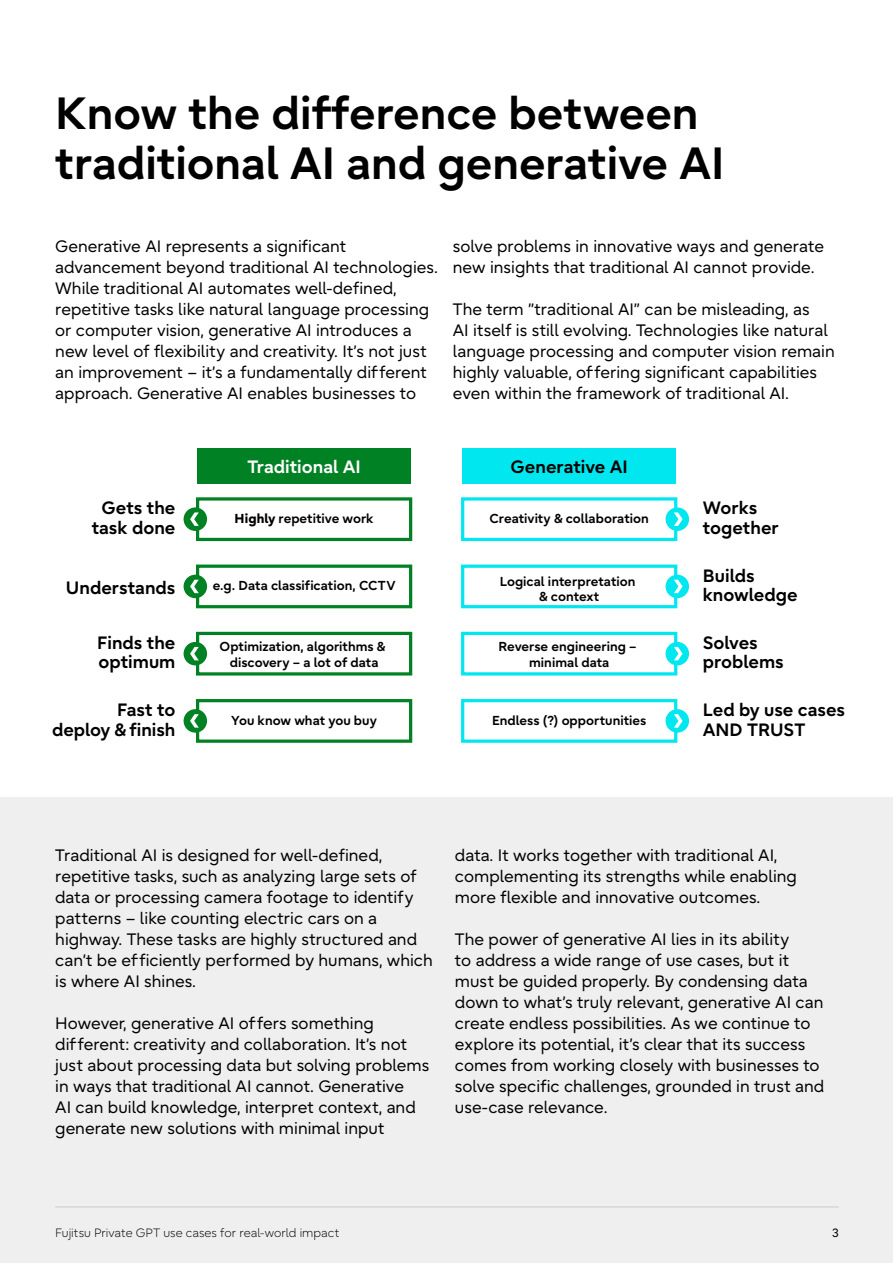
<style>
.page{position:relative;width:893px;height:1263px;background:#fff}
.page>*{position:absolute;margin:0;border:0;box-sizing:border-box;transform-origin:0 0}
.t1{font:700 45px/49.5px "Fujitsu Infinity Pro";color:#000}
.t2{font:700 17.85px/19.5px "Fujitsu Infinity Pro";color:#000}
.t3{font:700 17.85px "Fujitsu Infinity Pro";color:#fff}
.t4{font:16.5px/21px "Fujitsu Infinity Pro";color:#000}
.t5{font:700 12.9px/15.5px "Fujitsu Infinity Pro";color:#000;text-align:center}
.t6{font:300 12px "Fujitsu Infinity Pro";color:#000}
.t7{font:12px "Fujitsu Infinity Pro";color:#000}
.s1{font-weight:800}
</style>
<div class="page">
<div style="left:0;top:797px;width:893px;height:466px;background:#efefef"></div>
<div style="left:198px;top:448px;width:213px;height:36px;background:#008224"></div>
<div style="left:463px;top:448px;width:213px;height:36px;background:#00e7ef"></div>
<div style="left:196px;top:497px;width:216px;height:44px;border:3px solid #008224"></div>
<div style="left:461px;top:497px;width:216px;height:44px;border:3px solid #00e7ef"></div>
<div style="left:184px;top:507px;width:23px;height:24px;background:#008224;border-radius:50%"></div>
<svg style="left:190px;top:512px;width:9px;height:14px"></svg>
<div style="left:666px;top:507px;width:23px;height:24px;background:#00e7ef;border-radius:50%"></div>
<svg style="left:674px;top:512px;width:9px;height:14px"></svg>
<div style="left:196px;top:564px;width:216px;height:44px;border:3px solid #008224"></div>
<div style="left:461px;top:564px;width:216px;height:44px;border:3px solid #00e7ef"></div>
<div style="left:184px;top:575px;width:23px;height:23px;background:#008224;border-radius:50%"></div>
<svg style="left:190px;top:580px;width:9px;height:13px"></svg>
<div style="left:666px;top:575px;width:23px;height:23px;background:#00e7ef;border-radius:50%"></div>
<svg style="left:674px;top:580px;width:9px;height:13px"></svg>
<div style="left:196px;top:632px;width:216px;height:43px;border:3px solid #008224"></div>
<div style="left:461px;top:632px;width:216px;height:43px;border:3px solid #00e7ef"></div>
<div style="left:184px;top:642px;width:23px;height:23px;background:#008224;border-radius:50%"></div>
<svg style="left:190px;top:647px;width:9px;height:13px"></svg>
<div style="left:666px;top:642px;width:23px;height:23px;background:#00e7ef;border-radius:50%"></div>
<svg style="left:674px;top:647px;width:9px;height:13px"></svg>
<div style="left:196px;top:699px;width:216px;height:44px;border:3px solid #008224"></div>
<div style="left:461px;top:699px;width:216px;height:44px;border:3px solid #00e7ef"></div>
<div style="left:184px;top:709px;width:23px;height:24px;background:#008224;border-radius:50%"></div>
<svg style="left:190px;top:714px;width:9px;height:14px"></svg>
<div style="left:666px;top:709px;width:23px;height:24px;background:#00e7ef;border-radius:50%"></div>
<svg style="left:674px;top:714px;width:9px;height:14px"></svg>
<hr style="left:55px;top:1206px;width:784px;height:2px;background:#6d6e70">
<h1 class="t1" style="left:55px;top:88px;width:671px">Know the difference between traditional AI and generative AI</h1>
<p class="t4" style="left:55px;top:236px;width:384px">Generative AI represents a significant advancement beyond traditional AI technologies.<br>While traditional AI automates well-defined, repetitive tasks like natural language processing or computer vision, generative AI introduces a new level of flexibility and creativity. It’s not just an improvement – it’s a fundamentally dif ferent approach. Generative AI enables businesses to</p>
<p class="t4" style="left:453px;top:236px;width:373px">solve problems in innovative ways and generate new insights that traditional AI cannot provide.</p>
<p class="t4" style="left:453px;top:299px;width:383px">The term ”traditional AI” can be misleading, as<br>AI itself is still evolving. Technologies like natural language processing and computer vision remain highly valuable, of fering significant capabilities even within the framework of traditional AI.</p>
<p class="t3" style="left:247px;top:454px;width:115px">Traditional AI</p>
<p class="t2" style="left:511px;top:456px;width:119px">Generative AI</p>
<p class="t2" style="left:92px;top:498px;width:85px;text-align:center">Gets the task done</p>
<p class="t2" style="left:703px;top:498px;width:77px">Works together</p>
<p class="t5" style="left:235px;top:511px;width:140px"><span class="s1">Highly</span> repetitive work</p>
<p class="t5" style="left:490px;top:511px;width:161px">Creativity &amp; collaboration</p>
<p class="t2" style="left:66px;top:578px;width:111px">Understands</p>
<p class="t5" style="left:213px;top:578px;width:184px">e.g. Data classification, CCTV</p>
<p class="t5" style="left:500px;top:573px;width:137px">Logical interpretation &amp; context</p>
<p class="t2" style="left:703px;top:565px;width:96px">Builds knowledge</p>
<p class="t2" style="left:97px;top:633px;width:80px">Finds the optimum</p>
<p class="t2" style="left:703px;top:633px;width:82px">Solves problems</p>
<p class="t5" style="left:219px;top:639px;width:168px">Optimization, algorithms &amp; discovery – a lot of data</p>
<p class="t5" style="left:498px;top:639px;width:140px">Reverse engineering – minimal data</p>
<p class="t2" style="left:52px;top:700px;width:125px;text-align:right">Fast to<br>deploy &amp; finish</p>
<p class="t2" style="left:703px;top:700px;width:144px">Led by use cases<br>AND TRUST</p>
<p class="t5" style="left:231px;top:712px;width:147px">You know what you buy</p>
<p class="t5" style="left:492px;top:712px;width:156px">Endless (?) opportunities</p>
<p class="t4" style="left:55px;top:845px;width:379px">Traditional AI is designed for well-defined, repetitive tasks, such as analyzing large sets of data or processing camera footage to identify patterns – like counting electric cars on a highway. These tasks are highly structured and can’t be ef ficiently performed by humans, which is where AI shines.</p>
<p class="t4" style="left:55px;top:1013px;width:375px">However, generative AI of fers something<br>dif ferent: creativity and collaboration. It’s not just about processing data but solving problems in ways that traditional AI cannot. Generative<br>AI can build knowledge, interpret context, and generate new solutions with minimal input</p>
<p class="t4" style="left:455px;top:845px;width:344px">data. It works together with traditional AI, complementing its strengths while enabling more flexible and innovative outcomes.</p>
<p class="t4" style="left:455px;top:929px;width:371px">The power of generative AI lies in its ability<br>to address a wide range of use cases, but it must be guided properly. By condensing data down to what’s truly relevant, generative AI can create endless possibilities. As we continue to explore its potential, it’s clear that its success comes from working closely with businesses to solve specific challenges, grounded in trust and use-case relevance.</p>
<p class="t6" style="left:55px;top:1226px;width:286px">Fujitsu Private GPT use cases for real-world impact</p>
<p class="t7" style="left:832px;top:1225px;width:8px">3</p>
</div>
